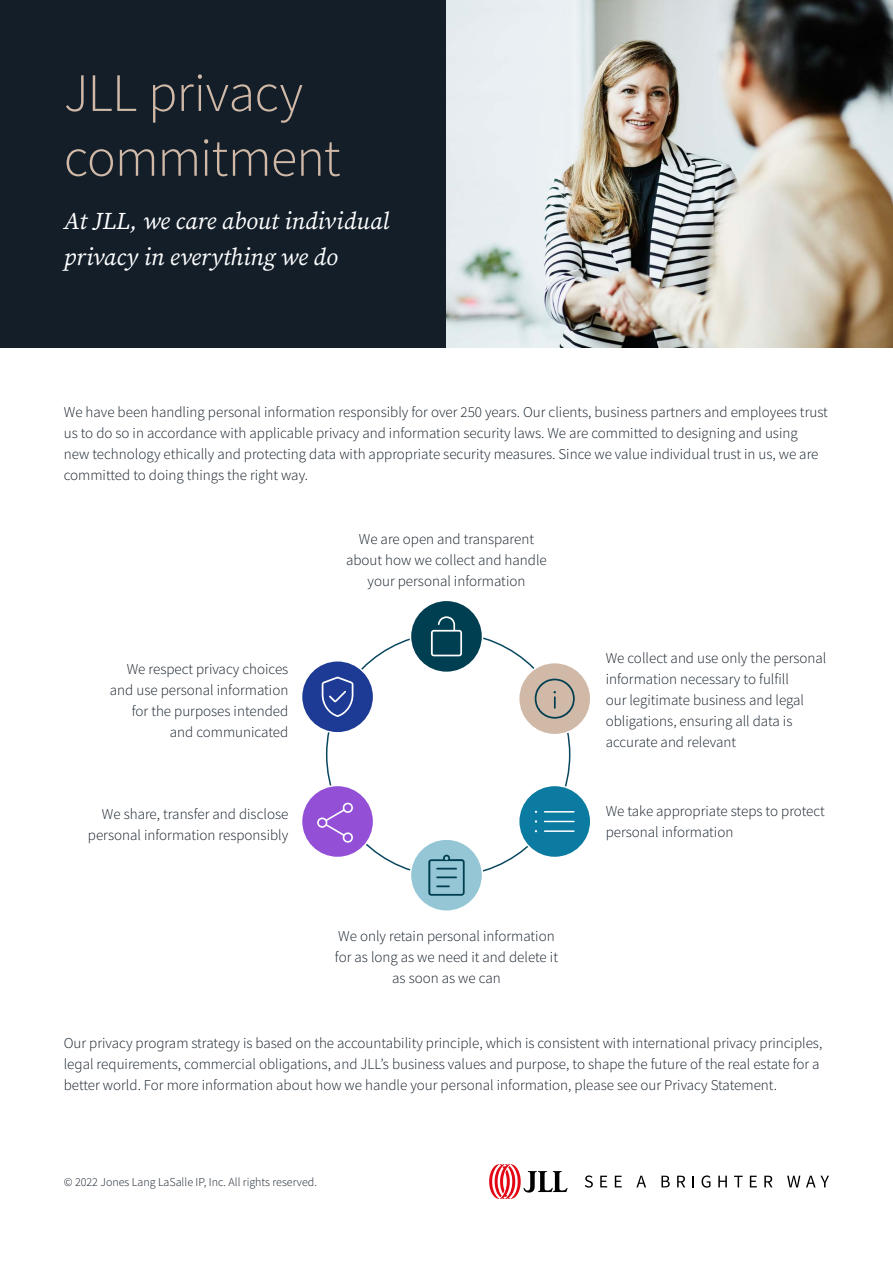
<style>
.page{position:relative;width:893px;height:1263px;background:#fff}
.page>*{position:absolute;margin:0;border:0;box-sizing:border-box;transform-origin:0 0}
.t1{font:300 54px/64.8px "Source Sans Pro";letter-spacing:-.015em;color:#d1b9a7}
.t2{font:italic 24px/36px "Source Serif Pro";letter-spacing:-.005em;color:#fff}
.t3{font:300 15px/21px "Source Sans Pro";color:#131e29}
.t4{font:300 12px "Source Sans Pro";color:#141e29}
</style>
<div class="page">
<div style="left:410px;top:600px;width:72px;height:72px;background:#003e51;border-radius:50%"></div>
<div style="left:410px;top:600px;width:73px;height:73px;border:2px solid #fff;border-radius:50%"></div>
<div style="left:0;top:0;width:893px;height:348px;background:#131e29"></div>
<img style="left:446px;top:0;width:447px;height:348px">
<svg style="left:489px;top:1164px;width:79px;height:35px"></svg>
<svg style="left:585px;top:1175px;width:8px;height:13px"></svg>
<svg style="left:600px;top:1176px;width:7px;height:11px"></svg>
<svg style="left:615px;top:1176px;width:7px;height:11px"></svg>
<svg style="left:636px;top:1176px;width:10px;height:11px"></svg>
<svg style="left:661px;top:1176px;width:9px;height:11px"></svg>
<svg style="left:677px;top:1176px;width:8px;height:11px"></svg>
<svg style="left:692px;top:1176px;width:2px;height:11px"></svg>
<svg style="left:701px;top:1175px;width:9px;height:13px"></svg>
<svg style="left:718px;top:1176px;width:9px;height:11px"></svg>
<svg style="left:734px;top:1176px;width:9px;height:11px"></svg>
<svg style="left:750px;top:1176px;width:7px;height:11px"></svg>
<svg style="left:764px;top:1176px;width:8px;height:11px"></svg>
<svg style="left:787px;top:1176px;width:13px;height:11px"></svg>
<svg style="left:806px;top:1176px;width:23px;height:11px"></svg>
<div style="left:519px;top:663px;width:72px;height:72px;background:#d1b9a7;border-radius:50%"></div>
<div style="left:518px;top:662px;width:73px;height:73px;border:2px solid #fff;border-radius:50%"></div>
<div style="left:302px;top:661px;width:72px;height:72px;background:#1d3a94;border-radius:50%"></div>
<div style="left:301px;top:660px;width:73px;height:73px;border:2px solid #fff;border-radius:50%"></div>
<div style="left:302px;top:785px;width:72px;height:72px;background:#9350d7;border-radius:50%"></div>
<div style="left:301px;top:785px;width:73px;height:73px;border:2px solid #fff;border-radius:50%"></div>
<svg style="left:322px;top:677px;width:31px;height:40px"></svg>
<div style="left:519px;top:785px;width:72px;height:72px;background:#0c7ba1;border-radius:50%"></div>
<div style="left:518px;top:785px;width:73px;height:73px;border:2px solid #fff;border-radius:50%"></div>
<div style="left:410px;top:839px;width:72px;height:72px;background:#95c6d5;border-radius:50%"></div>
<div style="left:410px;top:838px;width:73px;height:74px;border:2px solid #fff;border-radius:50%"></div>
<svg style="left:535px;top:679px;width:40px;height:40px"></svg>
<svg style="left:428px;top:855px;width:37px;height:41px"></svg>
<svg style="left:544px;top:821px;width:31px;height:1px"></svg>
<svg style="left:544px;top:811px;width:31px;height:1px"></svg>
<svg style="left:544px;top:830px;width:31px;height:2px"></svg>
<svg style="left:431px;top:616px;width:31px;height:40px"></svg>
<svg style="left:317px;top:803px;width:36px;height:40px"></svg>
<h1 class="t1" style="left:64px;top:61px;width:278px">JLL privacy commitment</h1>
<h2 class="t2" style="left:64px;top:203px;width:327px">At JLL, we care about individual privacy in everything we do</h2>
<p class="t3" style="left:64px;top:401px;width:765px">We have been handling personal information responsibly for over 250 years. Our clients, business partners and employees trust us to do so in accordance with applicable privacy and information security laws. We are committed to designing and using<br>new technology ethically and protecting data with appropriate security measures. Since we value individual trust in us, we are committed to doing things the right way.</p>
<p class="t3" style="left:110px;top:658px;width:180px;text-align:right">We respect privacy choices and use personal information for the purposes intended and communicated</p>
<p class="t3" style="left:88px;top:803px;width:202px;text-align:right">We share, transfer and disclose personal information responsibly</p>
<p class="t3" style="left:346px;top:528px;width:202px;text-align:center">We are open and transparent about how we collect and handle your personal information</p>
<p class="t3" style="left:335px;top:925px;width:225px;text-align:center">We only retain personal information for as long as we need it and delete it as soon as we can</p>
<p class="t3" style="left:606px;top:648px;width:222px">We collect and use only the personal information necessary to fulfill<br>our legitimate business and legal obligations, ensuring all data is accurate and relevant</p>
<p class="t3" style="left:606px;top:801px;width:221px">We take appropriate steps to protect personal information</p>
<p class="t3" style="left:64px;top:1032px;width:760px">Our privacy program strategy is based on the accountability principle, which is consistent with international privacy principles, legal requirements, commercial obligations, and JLL’s business values and purpose, to shape the future of the real estate for a better world. For more information about how we handle your personal information, please see our Privacy Statement.</p>
<p class="t4" style="left:64px;top:1175px;width:255px">© 2022 Jones Lang LaSalle IP, Inc. All rights reserved.</p>
</div>
